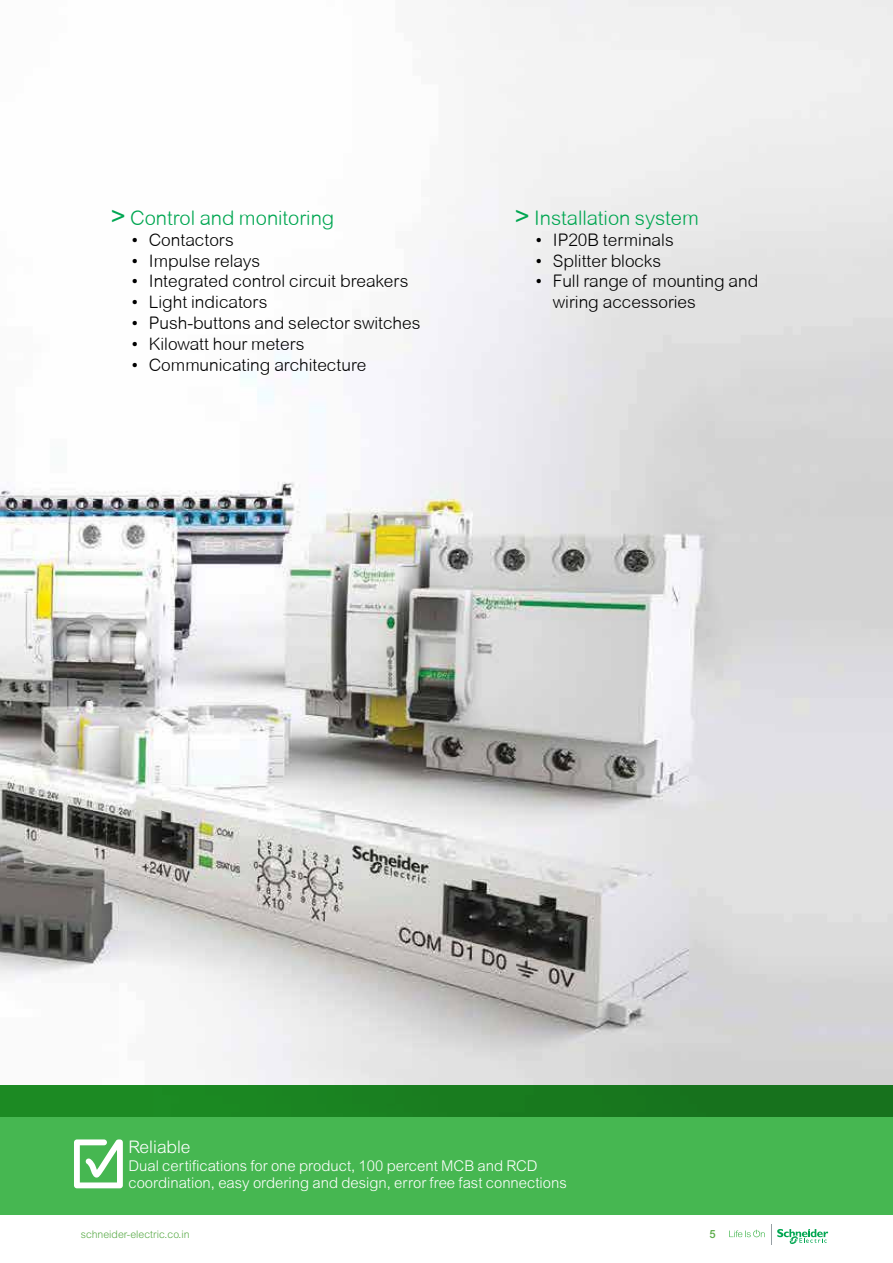
<style>
.page{position:relative;width:893px;height:1263px;background:#fff}
.page>*{position:absolute;margin:0;border:0;box-sizing:border-box;transform-origin:0 0}
.Topic{font:300 20.25px "Arial Rounded MT";color:#00a651}
.Topic-2{font:300 17.4px/20.9px "Arial Rounded MT";color:#000}
.Topic-3{font:300 17.4px "Arial MT Std";color:#fff}
.Topic-4{font:300 14.85px "Arial MT Std";color:#fff}
.ModuleNo_L{font:500 11.25px "Arial MT Std";color:#59aa47}
.t1{font:300 10.5px "Arial MT Std";color:#59aa47}
.s1{font-family:"Arial Rounded MT Std";font-weight:400;font-size:25.5px}
</style>
<div class="page">
<img style="left:0;top:0;width:893px;height:1086px">
<div style="left:0;top:1086px;width:893px;height:31px;background:linear-gradient(to right,#1d8e24,#166e1c)"></div>
<div style="left:0;top:1117px;width:893px;height:98px;background:#46b751"></div>
<svg style="left:74px;top:1139px;width:49px;height:49px"></svg>
<svg style="left:729px;top:1230px;width:36px;height:7px"></svg>
<svg style="left:771px;top:1224px;width:57px;height:20px"></svg>
<p class="Topic" style="left:111px;top:206px;width:225px"><span class="s1">&gt;</span> Control and monitoring</p>
<p class="Topic-2" style="left:132px;top:229px;width:104px">• Contactors</p>
<p class="Topic-2" style="left:132px;top:250px;width:130px">• Impulse relays</p>
<p class="Topic-2" style="left:132px;top:271px;width:278px">• Integrated control circuit breakers</p>
<p class="Topic-2" style="left:132px;top:292px;width:137px">• Light indicators</p>
<p class="Topic-2" style="left:132px;top:312px;width:290px">• Push-buttons and selector switches</p>
<p class="Topic-2" style="left:132px;top:333px;width:174px">• Kilowatt hour meters</p>
<p class="Topic-2" style="left:132px;top:354px;width:236px">• Communicating architecture</p>
<p class="Topic" style="left:515px;top:206px;width:186px"><span class="s1">&gt;</span> Installation system</p>
<p class="Topic-2" style="left:536px;top:229px;width:139px">• IP20B terminals</p>
<p class="Topic-2" style="left:536px;top:250px;width:127px">• Splitter blocks</p>
<p class="Topic-2" style="left:553px;top:271px;width:207px;text-indent:-17px">• Full range of mounting and wiring accessories</p>
<p class="Topic-3" style="left:128px;top:1137px;width:64px">Reliable</p>
<p class="Topic-4" style="left:128px;top:1157px;width:411px">Dual certifications for one product, 100 percent MCB and RCD</p>
<p class="Topic-4" style="left:128px;top:1175px;width:440px">coordination, easy ordering and design, error free fast connections</p>
<p class="t1" style="left:81px;top:1228px;width:110px">schneider-electric.co.in</p>
<p class="ModuleNo_L" style="left:709px;top:1227px;width:8px">5</p>
</div>
